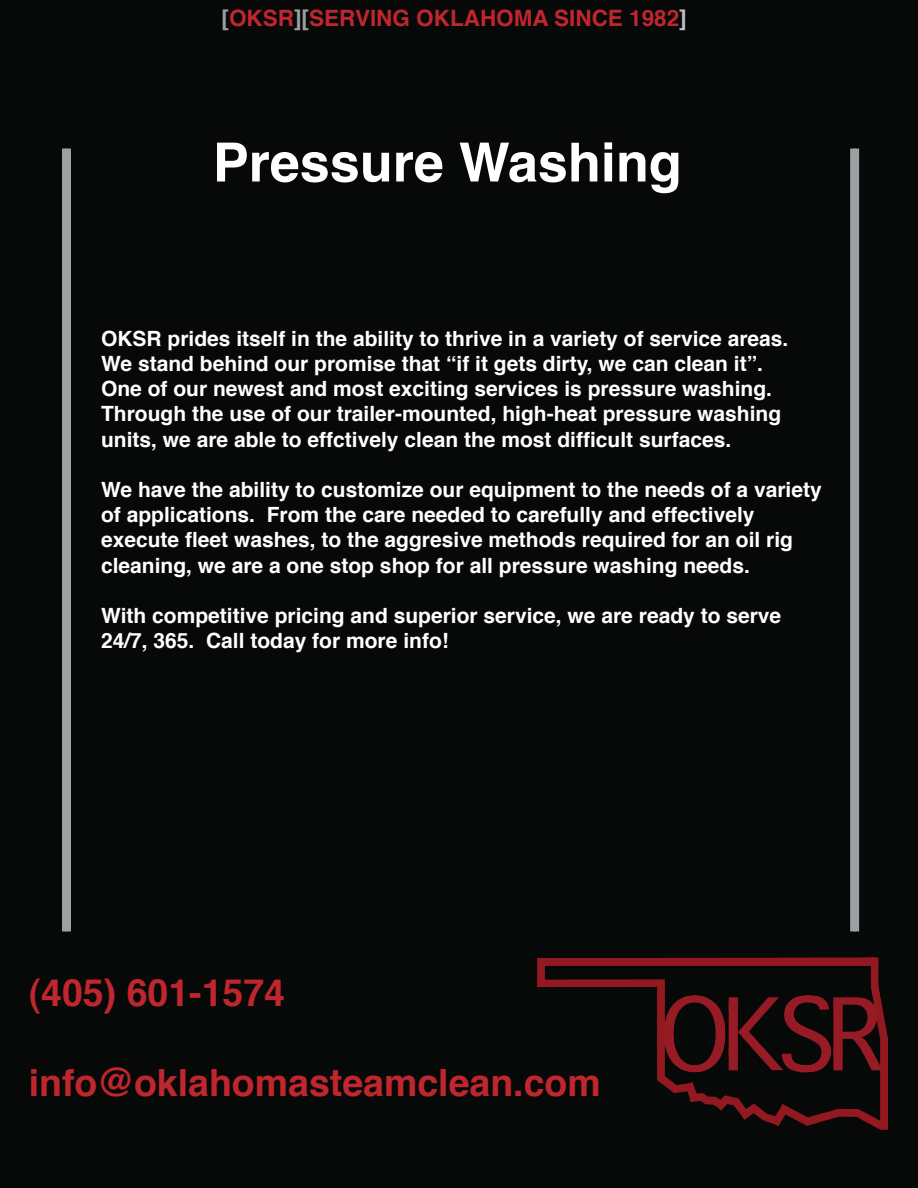
<style>
.page{position:relative;width:918px;height:1188px;background:#060908}
.page>*{position:absolute;margin:0;border:0;box-sizing:border-box;transform-origin:0 0}
.t1{font:700 54px "Helvetica";color:#fff}
.t2{font:700 37.5px "Helvetica";color:#c0262d}
.t3{font:700 22.5px "Helvetica";color:#c0262d}
.t4{font:700 21px/25.2px "Helvetica";color:#fff}
.s1{color:#9d9fa2}
.s2{color:#bcbdc0}
</style>
<div class="page">
<img style="left:537px;top:957px;width:351px;height:172px">
<div style="left:850px;top:148px;width:9px;height:784px;background:#9d9fa2"></div>
<div style="left:62px;top:148px;width:9px;height:784px;background:#9d9fa2"></div>
<p class="t3" style="left:222px;top:0;width:467px"><span class="s1">[</span>OKSR<span class="s1">][</span>SERVING OKLAHOMA SINCE 1982<span class="s2">]</span></p>
<h1 class="t1" style="left:213px;top:119px;width:471px">Pressure Washing</h1>
<p class="t4" style="left:101px;top:326px;width:689px">OKSR prides itself in the ability to thrive in a variety of service areas.<br>We stand behind our promise that “if it gets dirty, we can clean it”.<br>One of our newest and most exciting services is pressure washing.<br>Through the use of our trailer-mounted, high-heat pressure washing units, we are able to effctively clean the most difficult surfaces.</p>
<p class="t4" style="left:101px;top:477px;width:722px">We have the ability to customize our equipment to the needs of a variety of applications. From the care needed to carefully and effectively execute fleet washes, to the aggresive methods required for an oil rig cleaning, we are a one stop shop for all pressure washing needs.</p>
<p class="t4" style="left:101px;top:603px;width:682px">With competitive pricing and superior service, we are ready to serve<br>24/7, 365. Call today for more info!</p>
<h2 class="t2" style="left:29px;top:962px;width:258px">(405) 601-1574</h2>
<h2 class="t2" style="left:29px;top:1052px;width:574px">info@oklahomasteamclean.com</h2>
</div>
